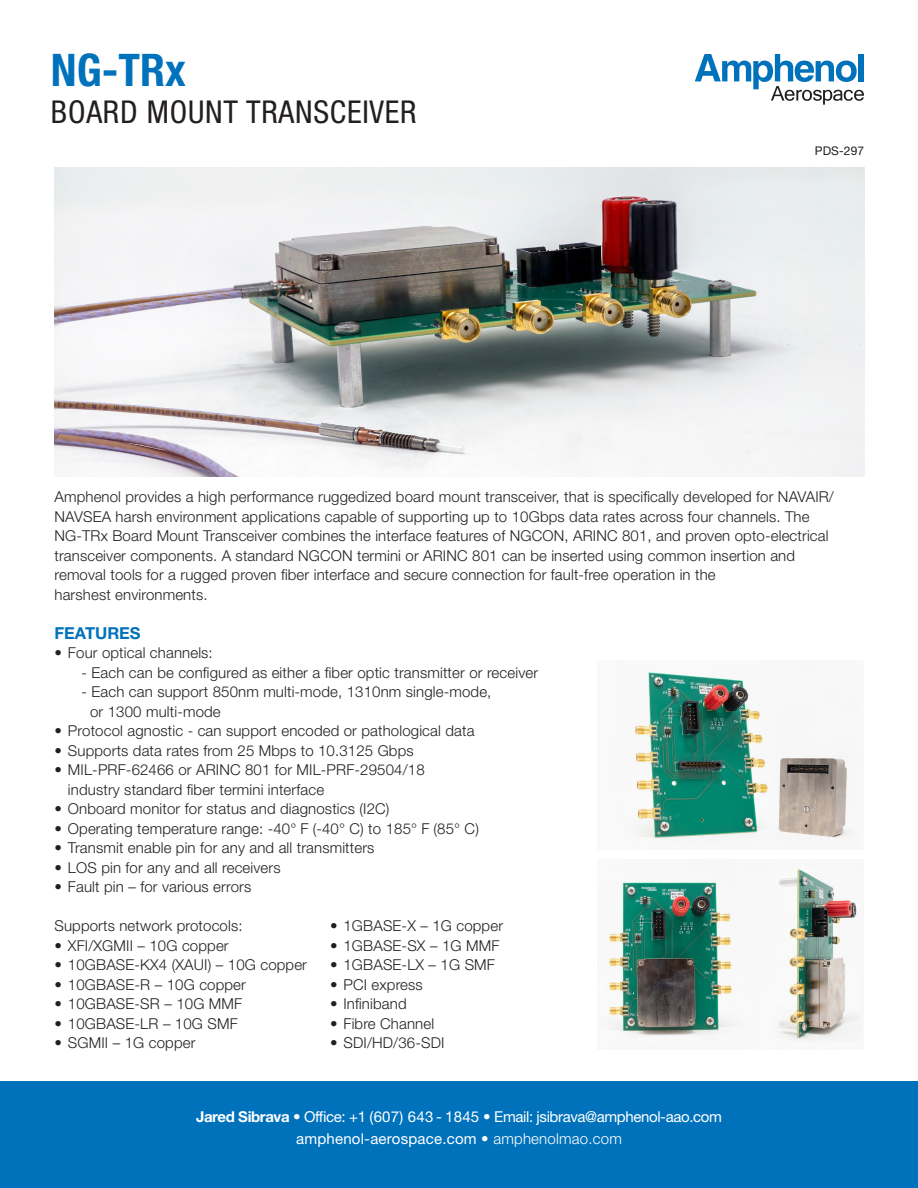
<style>
.page{position:relative;width:918px;height:1188px;background:#fff}
.page>*{position:absolute;margin:0;border:0;box-sizing:border-box;transform-origin:0 0}
.Heading{font:700 condensed 45px "Helvetica Neue LT Std";color:#0072bc}
.subhead{font:condensed 31.5px "Helvetica Neue LT Std";letter-spacing:.025em;color:#231f20}
.Title_Helv-bold-11pt{font:700 16.5px "Helvetica Neue LT Std";color:#0072bc}
.PDS-Text_Helv_45_lig{font:300 15px/19.5px "Helvetica Neue LT Std";letter-spacing:.01em;color:#231f20}
.t1{font:15px/22.5px "Helvetica Neue LT Std";letter-spacing:-.025em;color:#fff;text-align:center}
.PDS-text_helv_8pt{font:12px "Helvetica Neue LT Std";letter-spacing:.01em;color:#231f20}
.t2{font:700 5.7px "Helvetica";color:#050504}
.s1{font-weight:700}
.s2{font-weight:300}
</style>
<div class="page">
<div style="left:0;top:1082px;width:918px;height:106px;background:#0072bc"></div>
<svg style="left:695px;top:54px;width:169px;height:51px"></svg>
<img style="left:54px;top:167px;width:810px;height:309px">
<img style="left:635px;top:672px;width:219px;height:167px">
<img style="left:609px;top:869px;width:252px;height:173px">
<p class="Heading" style="left:51px;top:42px;width:136px">NG-TRx</p>
<p class="subhead" style="left:51px;top:94px;width:367px">BOARD MOUNT TRANSCEIVER</p>
<p class="PDS-text_helv_8pt" style="left:815px;top:143px;width:51px">PDS-297</p>
<p class="PDS-Text_Helv_45_lig" style="left:54px;top:487px;width:781px">Amphenol provides a high performance ruggedized board mount transceiver, that is specifically developed for NAVAIR/ NAVSEA harsh environment applications capable of supporting up to 10Gbps data rates across four channels. The NG-TRx Board Mount Transceiver combines the interface features of NGCON, ARINC 801, and proven opto-electrical transceiver components. A standard NGCON termini or ARINC 801 can be inserted using common insertion and removal tools for a rugged proven fiber interface and secure connection for fault-free operation in the<br>harshest environments.</p>
<p class="Title_Helv-bold-11pt" style="left:54px;top:623px;width:88px">FEATURES</p>
<p class="PDS-Text_Helv_45_lig" style="left:54px;top:643px;width:160px">• Four optical channels:</p>
<p class="PDS-Text_Helv_45_lig" style="left:81px;top:663px;width:458px">- Each can be configured as either a fiber optic transmitter or receiver</p>
<p class="PDS-Text_Helv_45_lig" style="left:81px;top:682px;width:411px">- Each can support 850nm multi-mode, 1310nm single-mode,</p>
<p class="PDS-Text_Helv_45_lig" style="left:90px;top:702px;width:132px">or 1300 multi-mode</p>
<p class="PDS-Text_Helv_45_lig" style="left:54px;top:721px;width:422px">• Protocol agnostic - can support encoded or pathological data</p>
<p class="PDS-Text_Helv_45_lig" style="left:54px;top:741px;width:361px">• Supports data rates from 25 Mbps to 10.3125 Gbps</p>
<p class="PDS-Text_Helv_45_lig" style="left:68px;top:760px;width:358px;text-indent:-14px">• MIL-PRF-62466 or ARINC 801 for MIL-PRF-29504/18 industry standard fiber termini interface</p>
<p class="PDS-Text_Helv_45_lig" style="left:54px;top:799px;width:337px">• Onboard monitor for status and diagnostics (I2C)</p>
<p class="PDS-Text_Helv_45_lig" style="left:54px;top:819px;width:426px">• Operating temperature range: -40° F (-40° C) to 185° F (85° C)</p>
<p class="PDS-Text_Helv_45_lig" style="left:54px;top:838px;width:322px">• Transmit enable pin for any and all transmitters</p>
<p class="PDS-Text_Helv_45_lig" style="left:54px;top:858px;width:228px">• LOS pin for any and all receivers</p>
<p class="PDS-Text_Helv_45_lig" style="left:54px;top:877px;width:198px">• Fault pin – for various errors</p>
<p class="PDS-Text_Helv_45_lig" style="left:54px;top:916px;width:190px">Supports network protocols:</p>
<p class="PDS-Text_Helv_45_lig" style="left:54px;top:936px;width:176px">• XFI/XGMII – 10G copper</p>
<p class="PDS-Text_Helv_45_lig" style="left:54px;top:955px;width:254px">• 10GBASE-KX4 (XAUI) – 10G copper</p>
<p class="PDS-Text_Helv_45_lig" style="left:54px;top:975px;width:193px">• 10GBASE-R – 10G copper</p>
<p class="PDS-Text_Helv_45_lig" style="left:54px;top:994px;width:189px">• 10GBASE-SR – 10G MMF</p>
<p class="PDS-Text_Helv_45_lig" style="left:54px;top:1014px;width:185px">• 10GBASE-LR – 10G SMF</p>
<p class="PDS-Text_Helv_45_lig" style="left:54px;top:1033px;width:142px">• SGMII – 1G copper</p>
<p class="t2" style="left:438px;top:826px;width:8px">29</p>
<p class="PDS-Text_Helv_45_lig" style="left:330px;top:916px;width:175px">• 1GBASE-X – 1G copper</p>
<p class="PDS-Text_Helv_45_lig" style="left:330px;top:935px;width:171px">• 1GBASE-SX – 1G MMF</p>
<p class="PDS-Text_Helv_45_lig" style="left:330px;top:955px;width:166px">• 1GBASE-LX – 1G SMF</p>
<p class="PDS-Text_Helv_45_lig" style="left:330px;top:974px;width:94px">• PCI express</p>
<p class="PDS-Text_Helv_45_lig" style="left:330px;top:994px;width:78px">• Infiniband</p>
<p class="PDS-Text_Helv_45_lig" style="left:330px;top:1013px;width:106px">• Fibre Channel</p>
<p class="PDS-Text_Helv_45_lig" style="left:330px;top:1033px;width:116px">• SDI/HD/36-SDI</p>
<p class="t1" style="left:196px;top:1105px;width:527px"><span class="s1">Jared Sibrava</span> <span class="s2">•</span> Office: +1 (607) 643 - 1845 <span class="s2">•</span> Email: jsibrava@amphenol-aao.com amphenol-aerospace.com <span class="s2">• amphenolmao.com</span></p>
</div>
